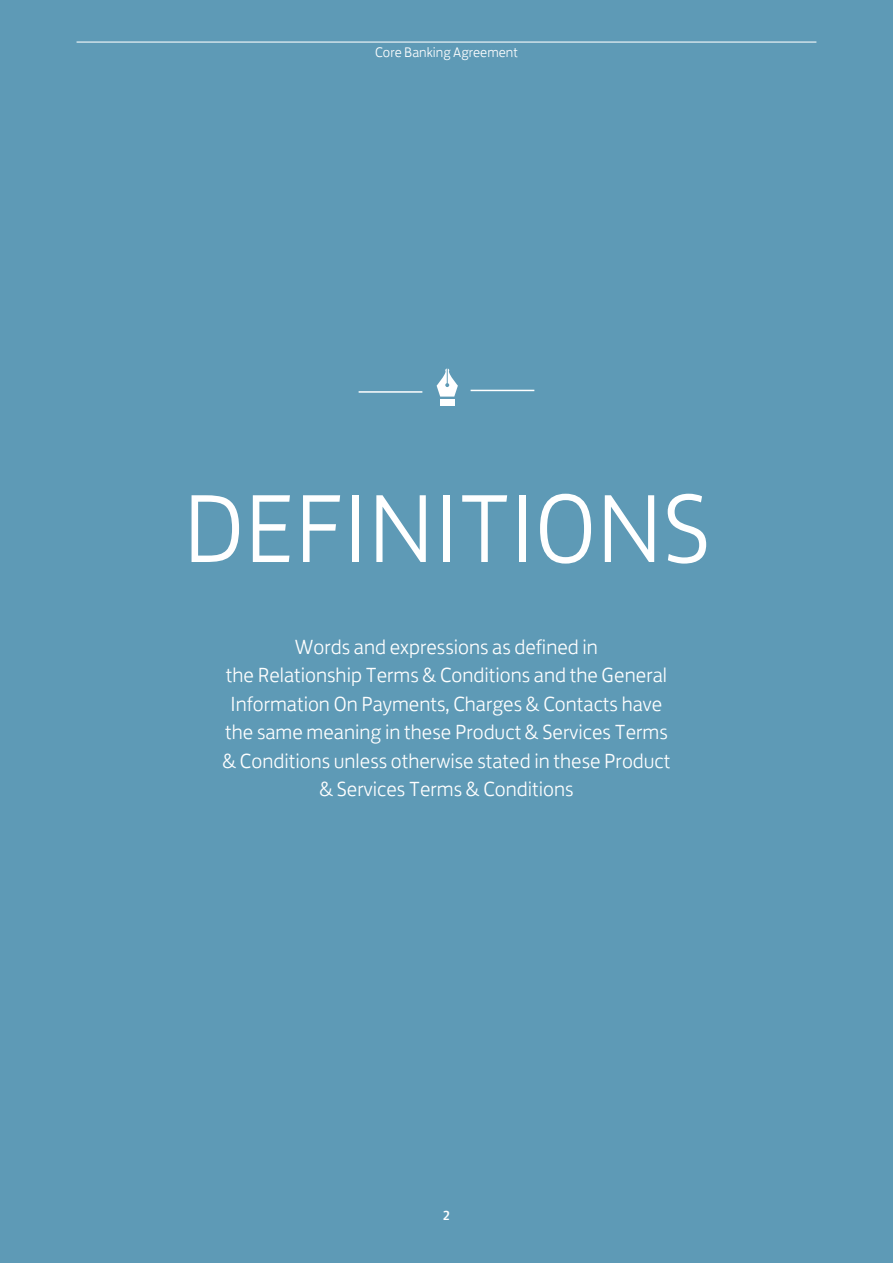
<style>
.page{position:relative;width:893px;height:1263px;background:#5e9ab6}
.page>*{position:absolute;margin:0;border:0;box-sizing:border-box;transform-origin:0 0}
.t1{font:300 99px "Lloyds Bank Jack";color:#fff}
.t2{font:300 21px/28.5px "Lloyds Bank Jack";color:#fff;text-align:center}
.t3{font:300 14.25px "Lloyds Bank Jack";color:#fff}
.t4{font:500 13.5px "Lloyds Bank Jack";color:#fff}
</style>
<div class="page">
<hr style="left:77px;top:42px;width:739px;height:1px;background:#fff">
<hr style="left:471px;top:390px;width:63px;height:1px;background:#fff">
<hr style="left:359px;top:391px;width:63px;height:2px;background:#fff">
<div style="left:440px;top:399px;width:14px;height:6px;background:#fff"></div>
<svg style="left:437px;top:369px;width:21px;height:28px"></svg>
<p class="t3" style="left:375px;top:41px;width:144px">Core Banking Agreement</p>
<h1 class="t1" style="left:183px;top:450px;width:529px">DEFINITIONS</h1>
<p class="t2" style="left:222px;top:630px;width:450px">Words and expressions as defined in<br>the Relationship Terms &amp; Conditions and the General Information On Payments, Charges &amp; Contacts have the same meaning in these Product &amp; Services Terms &amp; Conditions unless otherwise stated in these Product &amp; Services Terms &amp; Conditions</p>
<p class="t4" style="left:443px;top:1205px;width:9px">2</p>
</div>
